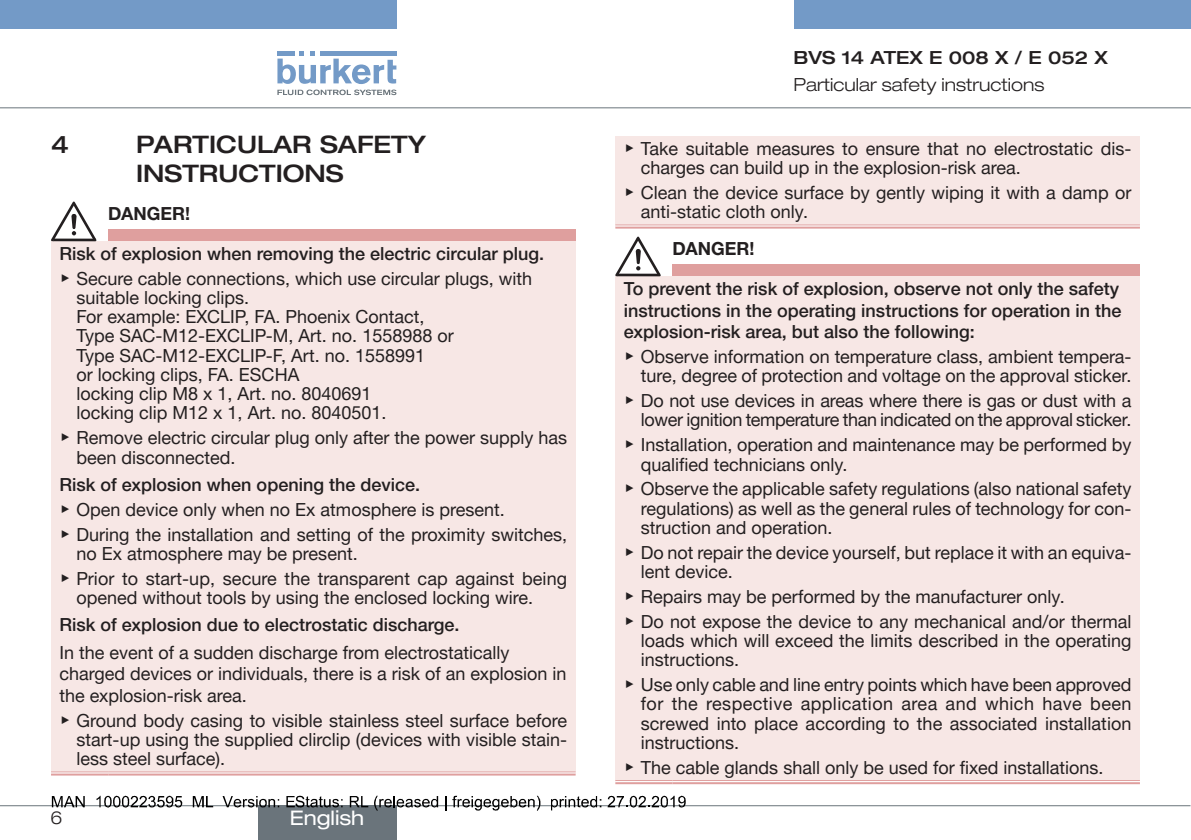
<style>
.page{position:relative;width:1191px;height:840px;background:#fff}
.page>*{position:absolute;margin:0;border:0;box-sizing:border-box;transform-origin:0 0}
.t1{font:500 expanded 24px/28.8px "Helvetica Neue LTW1 G";color:#231f20}
.t2{font:expanded 20px "Helvetica Neue LTW1 G";color:#fff}
.t3{font:18px/19.2px "Helvetica Neue LTW1 G";color:#231f20}
.t4{font:500 18px/21.6px "Helvetica Neue LTW1 G";color:#231f20}
.t5{font:18px/19.2px "Helvetica Neue LTW1 G";letter-spacing:-.02em;color:#231f20;text-align:right}
.t6{font:300 expanded 18px "Helvetica Neue LTW1 G";color:#231f20}
.t7{font:500 expanded 18px "Helvetica Neue LTW1 G";color:#231f20}
.t8{font:700 18px "Helvetica Neue LTW1 G";color:#231f20}
.s1{font-family:"Arial Unicode MS";font-weight:400}
.s2{font-weight:400}
.s3{font-family:"Arial Unicode MS"}
.s4{font-weight:500}
</style>
<div class="page">
<svg style="left:1190px;top:0;width:1px;height:28px"></svg>
<div style="left:0;top:0;width:396px;height:28px;background:#739ac7"></div>
<div style="left:793px;top:0;width:397px;height:28px;background:#739ac7"></div>
<svg style="left:277px;top:51px;width:119px;height:44px"></svg>
<hr style="left:0;top:107px;width:1190px;height:1px;background:#6a747b">
<div style="left:108px;top:229px;width:467px;height:12px;background:#df9f9e"></div>
<div style="left:51px;top:241px;width:524px;height:532px;background:#f7e7e5"></div>
<hr style="left:51px;top:771px;width:57px;height:4px;background:#f1d7d7">
<hr style="left:108px;top:771px;width:467px;height:4px;background:#f1d7d7">
<hr style="left:51px;top:771px;width:57px;height:1px;background:#df9f9e">
<hr style="left:51px;top:773px;width:57px;height:2px;background:#df9f9e">
<hr style="left:108px;top:771px;width:467px;height:1px;background:#df9f9e">
<hr style="left:108px;top:773px;width:467px;height:2px;background:#df9f9e">
<svg style="left:51px;top:201px;width:45px;height:40px"></svg>
<div style="left:615px;top:136px;width:525px;height:90px;background:#f7e7e5"></div>
<hr style="left:615px;top:224px;width:525px;height:4px;background:#f0d4d4">
<hr style="left:615px;top:224px;width:525px;height:1px;background:#df9f9e">
<hr style="left:615px;top:226px;width:525px;height:2px;background:#df9f9e">
<div style="left:672px;top:264px;width:468px;height:12px;background:#df9f9e"></div>
<div style="left:615px;top:276px;width:525px;height:505px;background:#f7e7e5"></div>
<svg style="left:615px;top:779px;width:57px;height:4px"></svg>
<svg style="left:672px;top:779px;width:468px;height:4px"></svg>
<svg style="left:615px;top:236px;width:45px;height:40px"></svg>
<hr style="left:0;top:804px;width:1190px;height:1px;background:#6a747b">
<div style="left:257px;top:805px;width:139px;height:34px;background:#6a747b"></div>
<svg style="left:52px;top:796px;width:33px;height:10px"></svg>
<svg style="left:96px;top:795px;width:86px;height:12px"></svg>
<svg style="left:193px;top:796px;width:20px;height:10px"></svg>
<svg style="left:222px;top:796px;width:57px;height:11px"></svg>
<svg style="left:286px;top:795px;width:56px;height:12px"></svg>
<svg style="left:350px;top:796px;width:18px;height:10px"></svg>
<svg style="left:374px;top:795px;width:64px;height:15px"></svg>
<svg style="left:445px;top:796px;width:1px;height:14px"></svg>
<svg style="left:452px;top:795px;width:88px;height:15px"></svg>
<svg style="left:551px;top:796px;width:50px;height:14px"></svg>
<svg style="left:607px;top:795px;width:78px;height:12px"></svg>
<h1 class="t1" style="left:51px;top:129px;width:19px">4</h1>
<h1 class="t1" style="left:136px;top:129px;width:291px">PARTICULAR SAFETY<br>INSTRUCTIONS</h1>
<p class="t8" style="left:108px;top:202px;width:83px">DANGER!</p>
<p class="t4" style="left:60px;top:241px;width:486px;line-height:24.8px">Risk of explosion when removing the electric circular plug. <span class="s1">▶</span> <span class="s2">Secure cable connections, which use circular plugs, with</span></p>
<p class="t3" style="left:77px;top:288px;width:379px">suitable locking clips.<br>For example: EXCLIP, FA. Phoenix Contact, Type SAC-M12-EXCLIP-M, Art. no. 1558988 or Type SAC-M12-EXCLIP-F, Art. no. 1558991<br>or locking clips, FA. ESCHA<br>locking clip M8 x 1, Art. no. 8040691<br>locking clip M12 x 1, Art. no. 8040501.</p>
<p class="t3" style="left:76px;top:428px;width:492px;text-indent:-17px"><span class="s3">▶</span> Remove electric circular plug only after the power supply has been disconnected.</p>
<p class="t3" style="left:59px;top:471px;width:509px;line-height:24.8px"><span class="s4">Risk of explosion when opening the device.<br></span><span class="s3">▶</span> Open device only when no Ex atmosphere is present.<br><span class="s3">▶</span> During the installation and setting of the proximity switches,</p>
<p class="t3" style="left:59px;top:540px;width:509px;line-height:24.8px;text-indent:17px">no Ex atmosphere may be present.<br><span class="s3">▶</span> Prior to start-up, secure the transparent cap against being</p>
<p class="t3" style="left:76px;top:587px;width:458px">opened without tools by using the enclosed locking wire.</p>
<p class="t4" style="left:59px;top:613px;width:401px">Risk of explosion due to electrostatic discharge.</p>
<p class="t3" style="left:59px;top:641px;width:508px;line-height:21.6px">In the event of a sudden discharge from electrostatically charged devices or individuals, there is a risk of an explosion in the explosion-risk area.</p>
<p class="t3" style="left:77px;top:710px;width:492px;text-align:justify;text-indent:-17px"><span class="s3">▶</span> Ground body casing to visible stainless steel surface before start-up using the supplied clirclip (devices with visible stain&shy;less steel surface).</p>
<p class="t6" style="left:51px;top:806px;width:14px">6</p>
<p class="t2" style="left:290px;top:805px;width:76px">English</p>
<p class="t7" style="left:793px;top:46px;width:316px">BVS 14 ATEX E 008 X / E 052 X</p>
<p class="t6" style="left:793px;top:74px;width:252px">Particular safety instructions</p>
<p class="t3" style="left:641px;top:138px;width:492px;text-indent:-17px"><span class="s3">▶</span> Take suitable measures to ensure that no electrostatic dis&shy;charges can build up in the explosion-risk area.</p>
<p class="t3" style="left:641px;top:183px;width:492px;text-indent:-17px"><span class="s3">▶</span> Clean the device surface by gently wiping it with a damp or anti-static cloth only.</p>
<p class="t8" style="left:672px;top:237px;width:83px">DANGER!</p>
<p class="t4" style="left:624px;top:277px;width:499px">To prevent the risk of explosion, observe not only the safety instructions in the operating instructions for operation in the explosion-risk area, but also the following:</p>
<p class="t3" style="left:624px;top:347px;width:509px;text-align:right"><span class="s3">▶</span> Observe information on temperature class, ambient tempera&shy;ture, degree of protection and voltage on the approval sticker.</p>
<p class="t5" style="left:624px;top:391px;width:509px"><span class="s3">▶</span> Do not use devices in areas where there is gas or dust with a lower ignition temperature than indicated on the approval sticker.</p>
<p class="t3" style="left:641px;top:435px;width:492px;text-indent:-17px"><span class="s3">▶</span> Installation, operation and maintenance may be performed by qualified technicians only.</p>
<p class="t3" style="left:641px;top:479px;width:492px;text-align:justify;text-indent:-17px"><span class="s3">▶</span> Observe the applicable safety regulations (also national safety regulations) as well as the general rules of technology for con&shy;struction and operation.</p>
<p class="t3" style="left:641px;top:542px;width:492px;text-indent:-17px"><span class="s3">▶</span> Do not repair the device yourself, but replace it with an equiva&shy;lent device.</p>
<p class="t3" style="left:624px;top:583px;width:509px;line-height:24.8px"><span class="s3">▶</span> Repairs may be performed by the manufacturer only.<br><span class="s3">▶</span> Do not expose the device to any mechanical and/or thermal</p>
<p class="t3" style="left:641px;top:630px;width:492px">loads which will exceed the limits described in the operating instructions.</p>
<p class="t3" style="left:641px;top:674px;width:492px;text-align:justify;text-indent:-17px"><span class="s3">▶</span> Use only cable and line entry points which have been approved for the respective application area and which have been screwed into place according to the associated installation instructions.</p>
<p class="t3" style="left:624px;top:757px;width:481px"><span class="s3">▶</span> The cable glands shall only be used for fixed installations.</p>
</div>
